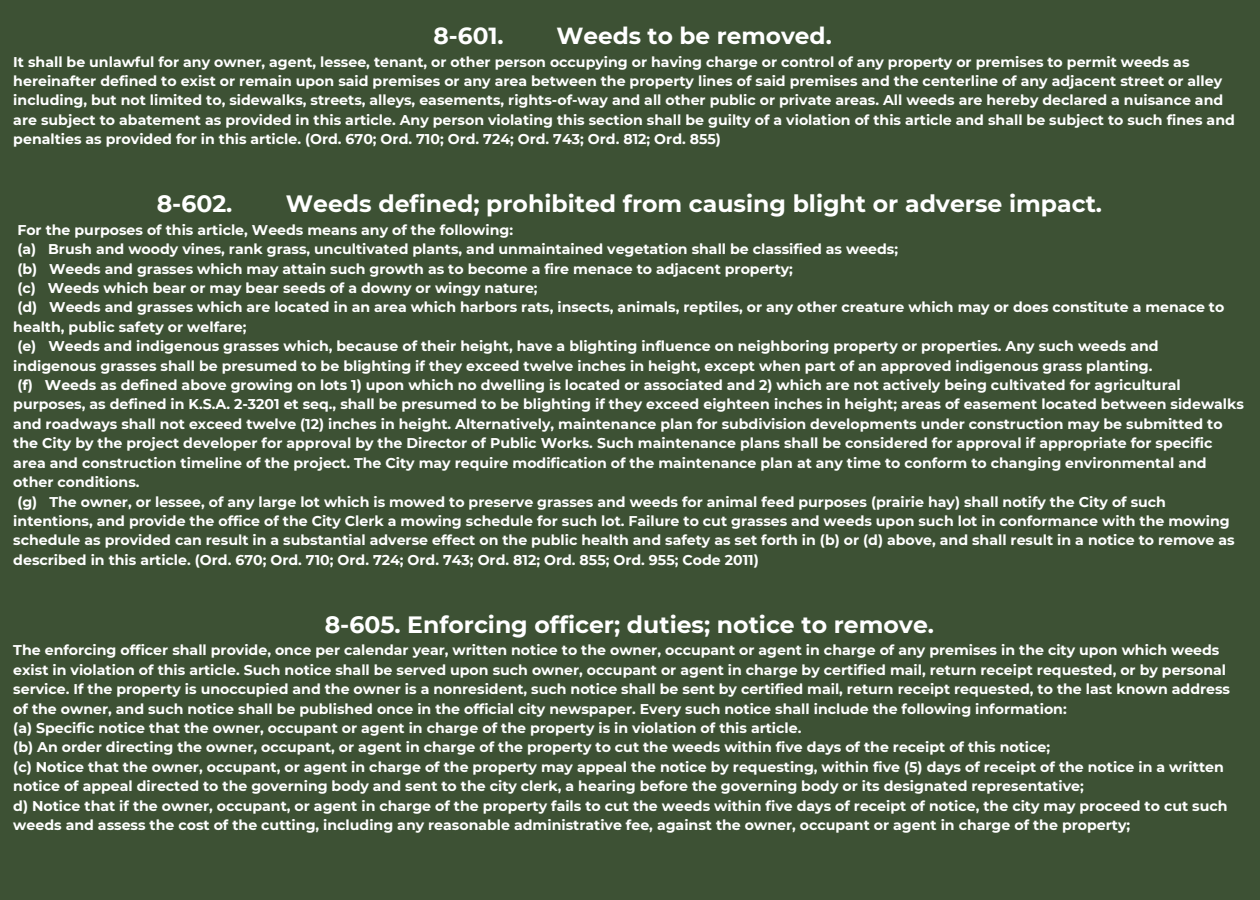
<style>
.page{position:relative;width:1260px;height:900px;background:#3d5134}
.page>*{position:absolute;margin:0;border:0;box-sizing:border-box;transform-origin:0 0}
.t1{font:700 23.5px "Montserrat";color:#fff}
.t2{font:700 23.25px "Montserrat";color:#fff}
.t3{font:700 14.25px/19.5px "Montserrat";color:#fff}
</style>
<div class="page">
<h1 class="t2" style="left:434px;top:21px;width:72px">8-601.</h1>
<h1 class="t2" style="left:556px;top:21px;width:277px">Weeds to be removed.</h1>
<h1 class="t3" style="left:13px;top:52px;width:1223px">It shall be unlawful for any owner, agent, lessee, tenant, or other person occupying or having charge or control of any property or premises to permit weeds as hereinafter defined to exist or remain upon said premises or any area between the property lines of said premises and the centerline of any adjacent street or alley including, but not limited to, sidewalks, streets, alleys, easements, rights-of-way and all other public or private areas. All weeds are hereby declared a nuisance and are subject to abatement as provided in this article. Any person violating this section shall be guilty of a violation of this article and shall be subject to such fines and penalties as provided for in this article. (Ord. 670; Ord. 710; Ord. 724; Ord. 743; Ord. 812; Ord. 855)</h1>
<h1 class="t1" style="left:157px;top:189px;width:77px">8-602.</h1>
<h1 class="t1" style="left:286px;top:189px;width:818px">Weeds defined; prohibited from causing blight or adverse impact.</h1>
<h1 class="t3" style="left:13px;top:220px;width:1232px">For the purposes of this article, Weeds means any of the following:<br>(a) Brush and woody vines, rank grass, uncultivated plants, and unmaintained vegetation shall be classified as weeds;<br>(b) Weeds and grasses which may attain such growth as to become a fire menace to adjacent property;<br>(c) Weeds which bear or may bear seeds of a downy or wingy nature;<br>(d) Weeds and grasses which are located in an area which harbors rats, insects, animals, reptiles, or any other creature which may or does constitute a menace to health, public safety or welfare;<br>(e) Weeds and indigenous grasses which, because of their height, have a blighting influence on neighboring property or properties. Any such weeds and<br>indigenous grasses shall be presumed to be blighting if they exceed twelve inches in height, except when part of an approved indigenous grass planting.<br>(f) Weeds as defined above growing on lots 1) upon which no dwelling is located or associated and 2) which are not actively being cultivated for agricultural purposes, as defined in K.S.A. 2-3201 et seq., shall be presumed to be blighting if they exceed eighteen inches in height; areas of easement located between sidewalks and roadways shall not exceed twelve (12) inches in height. Alternatively, maintenance plan for subdivision developments under construction may be submitted to the City by the project developer for approval by the Director of Public Works. Such maintenance plans shall be considered for approval if appropriate for specific area and construction timeline of the project. The City may require modification of the maintenance plan at any time to conform to changing environmental and other conditions.</h1>
<h1 class="t3" style="left:13px;top:492px;width:1223px">(g) The owner, or lessee, of any large lot which is mowed to preserve grasses and weeds for animal feed purposes (prairie hay) shall notify the City of such intentions, and provide the office of the City Clerk a mowing schedule for such lot. Failure to cut grasses and weeds upon such lot in conformance with the mowing schedule as provided can result in a substantial adverse effect on the public health and safety as set forth in (b) or (d) above, and shall result in a notice to remove as described in this article. (Ord. 670; Ord. 710; Ord. 724; Ord. 743; Ord. 812; Ord. 855; Ord. 955; Code 2011)</h1>
<h1 class="t1" style="left:325px;top:610px;width:611px">8-605. Enforcing officer; duties; notice to remove.</h1>
<h1 class="t3" style="left:13px;top:640px;width:1218px">The enforcing officer shall provide, once per calendar year, written notice to the owner, occupant or agent in charge of any premises in the city upon which weeds exist in violation of this article. Such notice shall be served upon such owner, occupant or agent in charge by certified mail, return receipt requested, or by personal service. If the property is unoccupied and the owner is a nonresident, such notice shall be sent by certified mail, return receipt requested, to the last known address of the owner, and such notice shall be published once in the official city newspaper. Every such notice shall include the following information:<br>(a) Specific notice that the owner, occupant or agent in charge of the property is in violation of this article.<br>(b) An order directing the owner, occupant, or agent in charge of the property to cut the weeds within five days of the receipt of this notice;<br>(c) Notice that the owner, occupant, or agent in charge of the property may appeal the notice by requesting, within five (5) days of receipt of the notice in a written notice of appeal directed to the governing body and sent to the city clerk, a hearing before the governing body or its designated representative;<br>d) Notice that if the owner, occupant, or agent in charge of the property fails to cut the weeds within five days of receipt of notice, the city may proceed to cut such weeds and assess the cost of the cutting, including any reasonable administrative fee, against the owner, occupant or agent in charge of the property;</h1>
</div>
